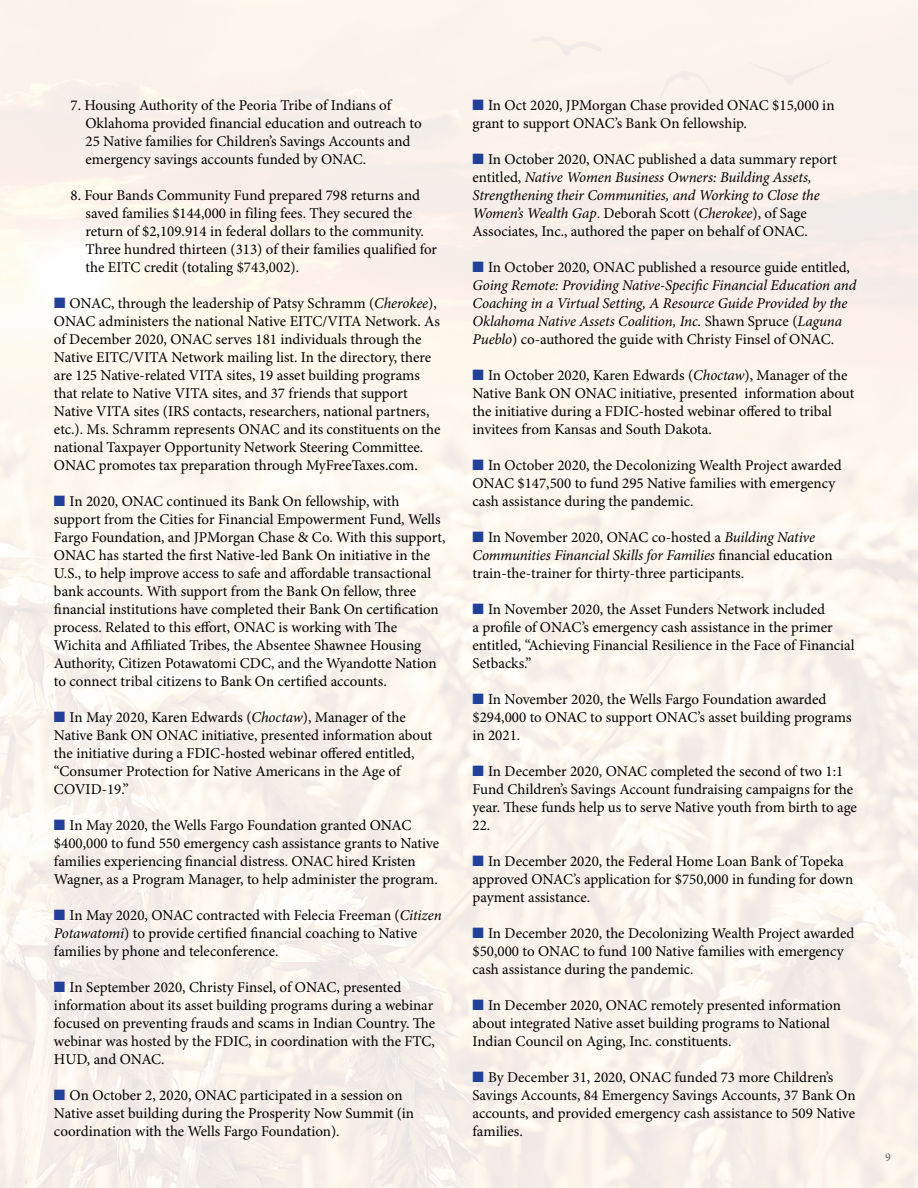
<style>
.page{position:relative;width:918px;height:1188px;background:#fff}
.page>*{position:absolute;margin:0;border:0;box-sizing:border-box;transform-origin:0 0}
.t1{font:15px/18px "Minion Pro";color:#000}
.t2{font:italic 15px/18px "Minion Pro";letter-spacing:-.01em;color:#000}
.t3{font:12px "Minion Pro";color:#58595b}
.s1{color:#21409a}
.s2{font-style:italic}
.s3{font-style:normal}
</style>
<div class="page">
<p class="t1" style="left:86px;top:97px;width:338px;text-indent:-15px">7. Housing Authority of the Peoria Tribe of Indians of Oklahoma provided financial education and outreach to 25 Native families for Children’s Savings Accounts and emergency savings accounts funded by ONAC.</p>
<p class="t1" style="left:86px;top:187px;width:353px;text-indent:-15px">8. Four Bands Community Fund prepared 798 returns and saved families $144,000 in filing fees. They secured the return of $2,109.914 in federal dollars to the community.<br>Three hundred thirteen (313) of their families qualified for the EITC credit (totaling $743,002).</p>
<p class="t1" style="left:54px;top:295px;width:388px"><span class="s1">■</span> ONAC, through the leadership of Patsy Schramm (<span class="s2">Cherokee</span>), ONAC administers the national Native EITC/VITA Network. As of December 2020, ONAC serves 181 individuals through the Native EITC/VITA Network mailing list. In the directory, there are 125 Native-related VITA sites, 19 asset building programs that relate to Native VITA sites, and 37 friends that support Native VITA sites (IRS contacts, researchers, national partners, etc.). Ms. Schramm represents ONAC and its constituents on the national Taxpayer Opportunity Network Steering Committee.<br>ONAC promotes tax preparation through MyFreeTaxes.com.</p>
<p class="t1" style="left:54px;top:493px;width:393px"><span class="s1">■</span> In 2020, ONAC continued its Bank On fellowship, with support from the Cities for Financial Empowerment Fund, Wells Fargo Foundation, and JPMorgan Chase &amp; Co. With this support, ONAC has started the first Native-led Bank On initiative in the U.S., to help improve access to safe and affordable transactional bank accounts. With support from the Bank On fellow, three financial institutions have completed their Bank On certification process. Related to this effort, ONAC is working with The Wichita and Affiliated Tribes, the Absentee Shawnee Housing Authority, Citizen Potawatomi CDC, and the Wyandotte Nation to connect tribal citizens to Bank On certified accounts.</p>
<p class="t1" style="left:54px;top:709px;width:380px"><span class="s1">■</span> In May 2020, Karen Edwards (<span class="s2">Choctaw</span>), Manager of the Native Bank ON ONAC initiative, presented information about the initiative during a FDIC-hosted webinar offered entitled, “Consumer Protection for Native Americans in the Age of COVID-19.”</p>
<p class="t1" style="left:54px;top:817px;width:387px"><span class="s1">■</span> In May 2020, the Wells Fargo Foundation granted ONAC $400,000 to fund 550 emergency cash assistance grants to Native families experiencing financial distress. ONAC hired Kristen Wagner, as a Program Manager, to help administer the program.</p>
<p class="t1" style="left:54px;top:907px;width:389px"><span class="s1">■</span> In May 2020, ONAC contracted with Felecia Freeman (<span class="s2">Citizen<br>Potawatomi</span>) to provide certified financial coaching to Native families by phone and teleconference.</p>
<p class="t1" style="left:54px;top:979px;width:383px"><span class="s1">■</span> In September 2020, Christy Finsel, of ONAC, presented information about its asset building programs during a webinar focused on preventing frauds and scams in Indian Country. The webinar was hosted by the FDIC, in coordination with the FTC, HUD, and ONAC.</p>
<p class="t1" style="left:54px;top:1087px;width:362px"><span class="s1">■</span> On October 2, 2020, ONAC participated in a session on<br>Native asset building during the Prosperity Now Summit (in coordination with the Wells Fargo Foundation).</p>
<p class="t1" style="left:472px;top:97px;width:364px"><span class="s1">■</span> In Oct 2020, JPMorgan Chase provided ONAC $15,000 in grant to support ONAC’s Bank On fellowship.</p>
<p class="t1" style="left:472px;top:151px;width:366px"><span class="s1">■</span> In October 2020, ONAC published a data summary report entitled, <span class="s2">Native Women Business Owners: Building Assets, Strengthening their Communities, and Working to Close the Women’s Wealth Gap</span>. Deborah Scott (<span class="s2">Cherokee</span>), of Sage Associates, Inc., authored the paper on behalf of ONAC.</p>
<p class="t2" style="left:472px;top:259px;width:385px"><span class="s1">■</span> <span class="s3">In October 2020, ONAC published a resource guide entitled, </span>Going Remote: Providing Native-Specific Financial Education and Coaching in a Virtual Setting, A Resource Guide Provided by the Oklahoma Native Assets Coalition, Inc. <span class="s3">Shawn Spruce (</span>Laguna Pueblo<span class="s3">) co-authored the guide with Christy Finsel of ONAC.</span></p>
<p class="t1" style="left:472px;top:367px;width:383px"><span class="s1">■</span> In October 2020, Karen Edwards (<span class="s2">Choctaw</span>), Manager of the Native Bank ON ONAC initiative, presented information about the initiative during a FDIC-hosted webinar offered to tribal invitees from Kansas and South Dakota.</p>
<p class="t1" style="left:472px;top:457px;width:371px"><span class="s1">■</span> In October 2020, the Decolonizing Wealth Project awarded<br>ONAC $147,500 to fund 295 Native families with emergency cash assistance during the pandemic.</p>
<p class="t1" style="left:472px;top:529px;width:362px"><span class="s1">■</span> In November 2020, ONAC co-hosted a <span class="s2">Building Native<br>Communities Financial Skills for Families</span> financial education train-the-trainer for thirty-three participants.</p>
<p class="t1" style="left:473px;top:601px;width:384px"><span class="s1">■</span> In November 2020, the Asset Funders Network included<br>a profile of ONAC’s emergency cash assistance in the primer entitled, “Achieving Financial Resilience in the Face of Financial Setbacks.”</p>
<p class="t1" style="left:473px;top:691px;width:381px"><span class="s1">■</span> In November 2020, the Wells Fargo Foundation awarded $294,000 to ONAC to support ONAC’s asset building programs in 2021.</p>
<p class="t1" style="left:473px;top:763px;width:386px"><span class="s1">■</span> In December 2020, ONAC completed the second of two 1:1<br>Fund Children’s Savings Account fundraising campaigns for the year. These funds help us to serve Native youth from birth to age 22.</p>
<p class="t1" style="left:473px;top:853px;width:382px"><span class="s1">■</span> In December 2020, the Federal Home Loan Bank of Topeka approved ONAC’s application for $750,000 in funding for down payment assistance.</p>
<p class="t1" style="left:473px;top:925px;width:383px"><span class="s1">■</span> In December 2020, the Decolonizing Wealth Project awarded $50,000 to ONAC to fund 100 Native families with emergency cash assistance during the pandemic.</p>
<p class="t1" style="left:473px;top:997px;width:370px"><span class="s1">■</span> In December 2020, ONAC remotely presented information about integrated Native asset building programs to National<br>Indian Council on Aging, Inc. constituents.</p>
<p class="t1" style="left:473px;top:1069px;width:385px"><span class="s1">■</span> By December 31, 2020, ONAC funded 73 more Children’s Savings Accounts, 84 Emergency Savings Accounts, 37 Bank On accounts, and provided emergency cash assistance to 509 Native families.</p>
<p class="t3" style="left:885px;top:1150px;width:7px">9</p>
</div>
